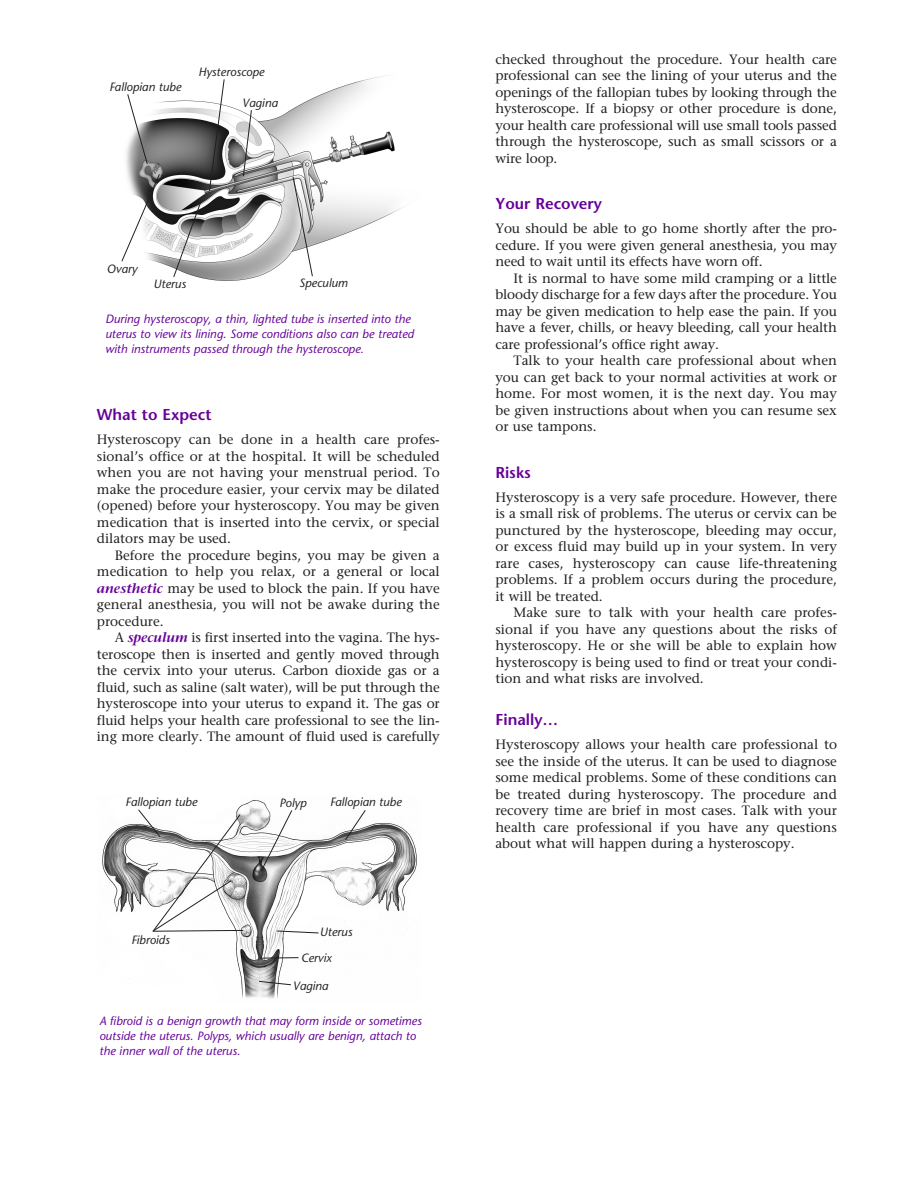
<style>
.page{position:relative;width:918px;height:1188px;background:#fff}
.page>*{position:absolute;margin:0;border:0;box-sizing:border-box;transform-origin:0 0}
.t1{font:600 15.75px "Stone Sans Std";color:#609}
.t2{font:500 13.5px/16.5px "Stone Serif Std";color:#231f20;text-align:justify}
.t3{font:italic 500 12px/15px "Stone Sans Std";color:#609}
.t4{font:italic 500 12px "Stone Sans Std";color:#231f20}
.s1{font-weight:600;font-style:italic;color:#609}
</style>
<div class="page">
<img style="left:126px;top:75px;width:277px;height:206px">
<svg style="left:209px;top:79px;width:16px;height:113px"></svg>
<svg style="left:127px;top:93px;width:21px;height:72px"></svg>
<svg style="left:121px;top:173px;width:39px;height:89px"></svg>
<svg style="left:173px;top:200px;width:29px;height:78px"></svg>
<svg style="left:243px;top:109px;width:9px;height:68px"></svg>
<svg style="left:292px;top:176px;width:21px;height:101px"></svg>
<img style="left:102px;top:798px;width:316px;height:201px">
<svg style="left:138px;top:809px;width:106px;height:123px"></svg>
<svg style="left:344px;top:809px;width:22px;height:32px"></svg>
<svg style="left:276px;top:930px;width:43px;height:4px"></svg>
<svg style="left:260px;top:957px;width:39px;height:2px"></svg>
<svg style="left:258px;top:981px;width:34px;height:5px"></svg>
<svg style="left:260px;top:809px;width:33px;height:63px"></svg>
<p class="t4" style="left:110px;top:80px;width:73px">Fallopian tube</p>
<p class="t4" style="left:198px;top:64px;width:68px">Hysteroscope</p>
<p class="t4" style="left:242px;top:96px;width:37px">Vagina</p>
<p class="t4" style="left:107px;top:261px;width:32px">Ovary</p>
<p class="t4" style="left:299px;top:276px;width:50px">Speculum</p>
<p class="t3" style="left:105px;top:311px;width:310px">During hysteroscopy, a thin, lighted tube is inserted into the uterus to view its lining. Some conditions also can be treated with instruments passed through the hysteroscope.</p>
<p class="t4" style="left:153px;top:276px;width:34px">Uterus</p>
<p class="t1" style="left:97px;top:405px;width:116px">What to Expect</p>
<p class="t2" style="left:97px;top:431px;width:344px">Hysteroscopy can be done in a health care profes&shy;sional’s office or at the hospital. It will be scheduled when you are not having your menstrual period. To make the procedure easier, your cervix may be dilated (opened) before your hysteroscopy. You may be given medication that is inserted into the cervix, or special dilators may be used.</p>
<p class="t2" style="left:97px;top:547px;width:344px;text-indent:18px">Before the procedure begins, you may be given a medication to help you relax, or a general or local <span class="s1">anesthetic</span> may be used to block the pain. If you have general anesthesia, you will not be awake during the procedure.</p>
<p class="t2" style="left:97px;top:629px;width:344px;text-indent:18px">A <span class="s1">speculum</span> is first inserted into the vagina. The hys&shy;teroscope then is inserted and gently moved through the cervix into your uterus. Carbon dioxide gas or a fluid, such as saline (salt water), will be put through the hysteroscope into your uterus to expand it. The gas or fluid helps your health care professional to see the lin&shy;ing more clearly. The amount of fluid used is carefully</p>
<p class="t4" style="left:126px;top:795px;width:73px">Fallopian tube</p>
<p class="t4" style="left:330px;top:795px;width:73px">Fallopian tube</p>
<p class="t4" style="left:279px;top:795px;width:29px">Polyp</p>
<p class="t4" style="left:131px;top:933px;width:40px">Fibroids</p>
<p class="t4" style="left:320px;top:925px;width:34px">Uterus</p>
<p class="t4" style="left:301px;top:951px;width:32px">Cervix</p>
<p class="t4" style="left:293px;top:979px;width:37px">Vagina</p>
<p class="t3" style="left:99px;top:1013px;width:324px">A fibroid is a benign growth that may form inside or sometimes outside the uterus. Polyps, which usually are benign, attach to the inner wall of the uterus.</p>
<p class="t2" style="left:495px;top:51px;width:343px">checked throughout the procedure. Your health care professional can see the lining of your uterus and the openings of the fallopian tubes by looking through the hysteroscope. If a biopsy or other procedure is done, your health care professional will use small tools passed through the hysteroscope, such as small scissors or a wire loop.</p>
<p class="t1" style="left:495px;top:194px;width:108px">Your Recovery</p>
<p class="t2" style="left:495px;top:220px;width:343px">You should be able to go home shortly after the pro&shy;cedure. If you were given general anesthesia, you may need to wait until its effects have worn off.</p>
<p class="t2" style="left:495px;top:270px;width:343px;text-indent:18px">It is normal to have some mild cramping or a little bloody discharge for a few days after the procedure. You may be given medication to help ease the pain. If you have a fever, chills, or heavy bleeding, call your health care professional’s office right away.</p>
<p class="t2" style="left:495px;top:352px;width:343px;text-indent:18px">Talk to your health care professional about when you can get back to your normal activities at work or home. For most women, it is the next day. You may be given instructions about when you can resume sex or use tampons.</p>
<p class="t1" style="left:495px;top:463px;width:37px">Risks</p>
<p class="t2" style="left:495px;top:489px;width:343px">Hysteroscopy is a very safe procedure. However, there is a small risk of problems. The uterus or cervix can be punctured by the hysteroscope, bleeding may occur, or excess fluid may build up in your system. In very rare cases, hysteroscopy can cause life-threatening problems. If a problem occurs during the procedure, it will be treated.</p>
<p class="t2" style="left:495px;top:604px;width:343px;text-indent:18px">Make sure to talk with your health care profes&shy;sional if you have any questions about the risks of hysteroscopy. He or she will be able to explain how hysteroscopy is being used to find or treat your condi&shy;tion and what risks are involved.</p>
<p class="t1" style="left:495px;top:710px;width:64px">Finally…</p>
<p class="t2" style="left:495px;top:736px;width:343px">Hysteroscopy allows your health care professional to see the inside of the uterus. It can be used to diagnose some medical problems. Some of these conditions can be treated during hysteroscopy. The procedure and recovery time are brief in most cases. Talk with your health care professional if you have any questions about what will happen during a hysteroscopy.</p>
</div>
